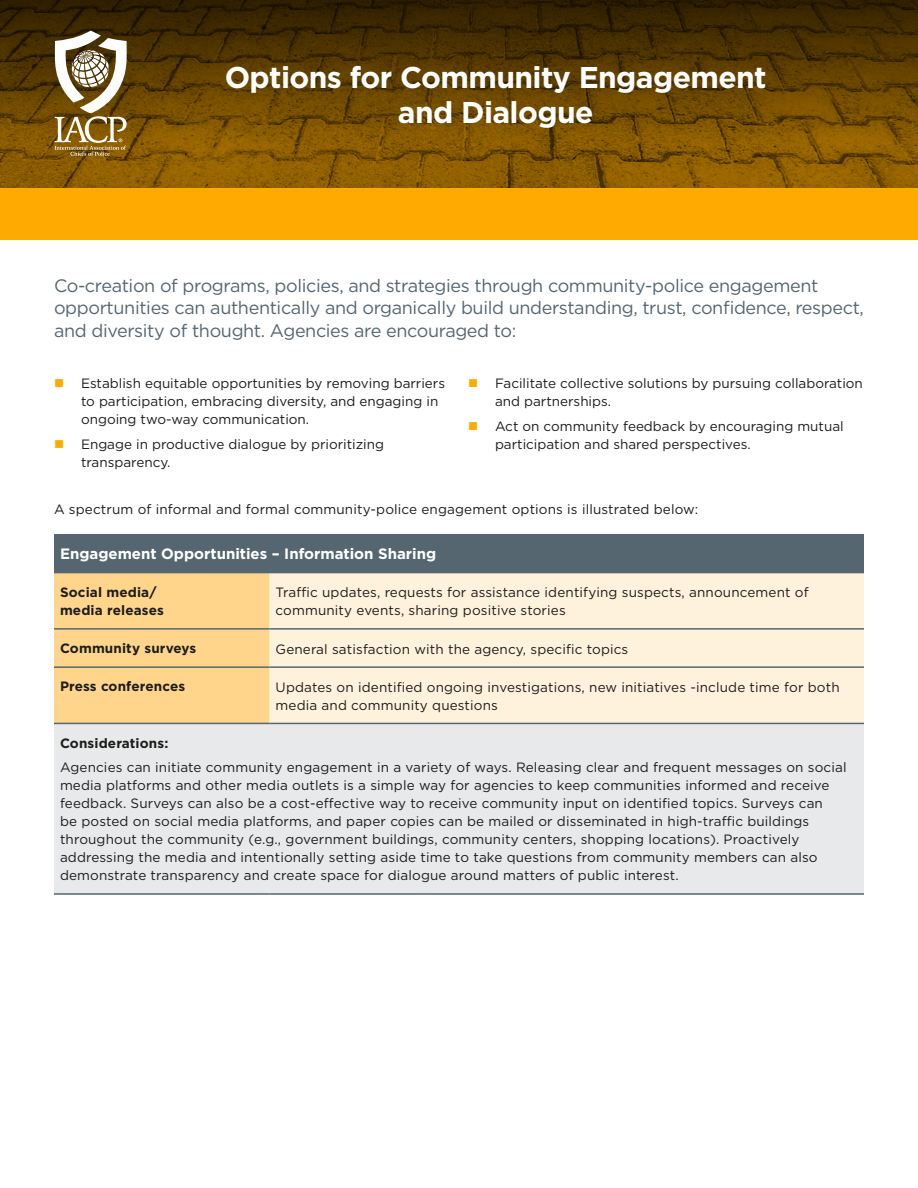
<style>
.page{position:relative;width:918px;height:1188px;background:#fff}
.page>*{position:absolute;margin:0;border:0;box-sizing:border-box;transform-origin:0 0}
.t1{font:700 30px/34.5px "Gotham";letter-spacing:-.02em;color:#fff;text-align:center}
.Intro_Para{font:18px/22.5px "Gotham";letter-spacing:-.02em;color:#556671}
.Subhead{font:700 15px "Gotham";color:#fff}
.Body{font:13.5px/18px "Gotham";letter-spacing:.01em;color:#1d1c1a}
.Body-2{font:700 13.5px/18px "Gotham";letter-spacing:.01em;color:#1d1c1a}
.s1{color:#fa0}
</style>
<div class="page">
<div style="left:0;top:187px;width:918px;height:51px;background:#fa0"></div>
<img style="left:0;top:143px;width:918px;height:44px">
<svg style="left:0;top:0;width:918px;height:143px;background:#573a00"></svg>
<svg style="left:54px;top:31px;width:73px;height:125px"></svg>
<div style="left:54px;top:534px;width:810px;height:39px;background:#556671"></div>
<div style="left:54px;top:573px;width:216px;height:150px;background:#ffd58b"></div>
<div style="left:270px;top:573px;width:594px;height:150px;background:#fff2dd"></div>
<div style="left:54px;top:723px;width:810px;height:171px;background:#e7e9ea"></div>
<hr style="left:54px;top:628px;width:216px;height:2px;background:#556671">
<hr style="left:270px;top:628px;width:594px;height:2px;background:#556671">
<hr style="left:54px;top:666px;width:216px;height:2px;background:#556671">
<hr style="left:270px;top:666px;width:594px;height:2px;background:#556671">
<hr style="left:54px;top:723px;width:216px;height:1px;background:#556671">
<hr style="left:270px;top:723px;width:594px;height:1px;background:#556671">
<hr style="left:54px;top:893px;width:216px;height:2px;background:#556671">
<hr style="left:270px;top:893px;width:594px;height:2px;background:#556671">
<h1 class="t1" style="left:225px;top:60px;width:544px">Options for Community Engagement and Dialogue</h1>
<p class="Intro_Para" style="left:54px;top:274px;width:812px">Co-creation of programs, policies, and strategies through community-police engagement opportunities can authentically and organically build understanding, trust, confidence, respect, and diversity of thought. Agencies are encouraged to:</p>
<p class="Body" style="left:81px;top:374px;width:366px;text-indent:-27px"><span class="s1">■</span> Establish equitable opportunities by removing barriers to participation, embracing diversity, and engaging in ongoing two-way communication.</p>
<p class="Body" style="left:81px;top:435px;width:305px;text-indent:-27px"><span class="s1">■</span> Engage in productive dialogue by prioritizing transparency.</p>
<p class="Body" style="left:495px;top:374px;width:369px;text-indent:-27px"><span class="s1">■</span> Facilitate collective solutions by pursuing collaboration and partnerships.</p>
<p class="Body" style="left:495px;top:417px;width:350px;text-indent:-27px"><span class="s1">■</span> Act on community feedback by encouraging mutual participation and shared perspectives.</p>
<p class="Body" style="left:54px;top:500px;width:646px">A spectrum of informal and formal community-police engagement options is illustrated below:</p>
<p class="Subhead" style="left:60px;top:545px;width:378px">Engagement Opportunities – Information Sharing</p>
<p class="Body-2" style="left:60px;top:583px;width:105px">Social media/ media releases</p>
<p class="Body" style="left:276px;top:583px;width:535px">Traffic updates, requests for assistance identifying suspects, announcement of community events, sharing positive stories</p>
<p class="Body-2" style="left:60px;top:639px;width:138px">Community surveys</p>
<p class="Body" style="left:276px;top:640px;width:354px">General satisfaction with the agency, specific topics</p>
<p class="Body-2" style="left:60px;top:678px;width:127px">Press conferences</p>
<p class="Body" style="left:276px;top:678px;width:566px">Updates on identified ongoing investigations, new initiatives -include time for both media and community questions</p>
<p class="Body-2" style="left:60px;top:734px;width:110px">Considerations:</p>
<p class="Body" style="left:60px;top:758px;width:788px">Agencies can initiate community engagement in a variety of ways. Releasing clear and frequent messages on social media platforms and other media outlets is a simple way for agencies to keep communities informed and receive feedback. Surveys can also be a cost-effective way to receive community input on identified topics. Surveys can<br>be posted on social media platforms, and paper copies can be mailed or disseminated in high-traffic buildings throughout the community (e.g., government buildings, community centers, shopping locations). Proactively addressing the media and intentionally setting aside time to take questions from community members can also demonstrate transparency and create space for dialogue around matters of public interest.</p>
</div>
